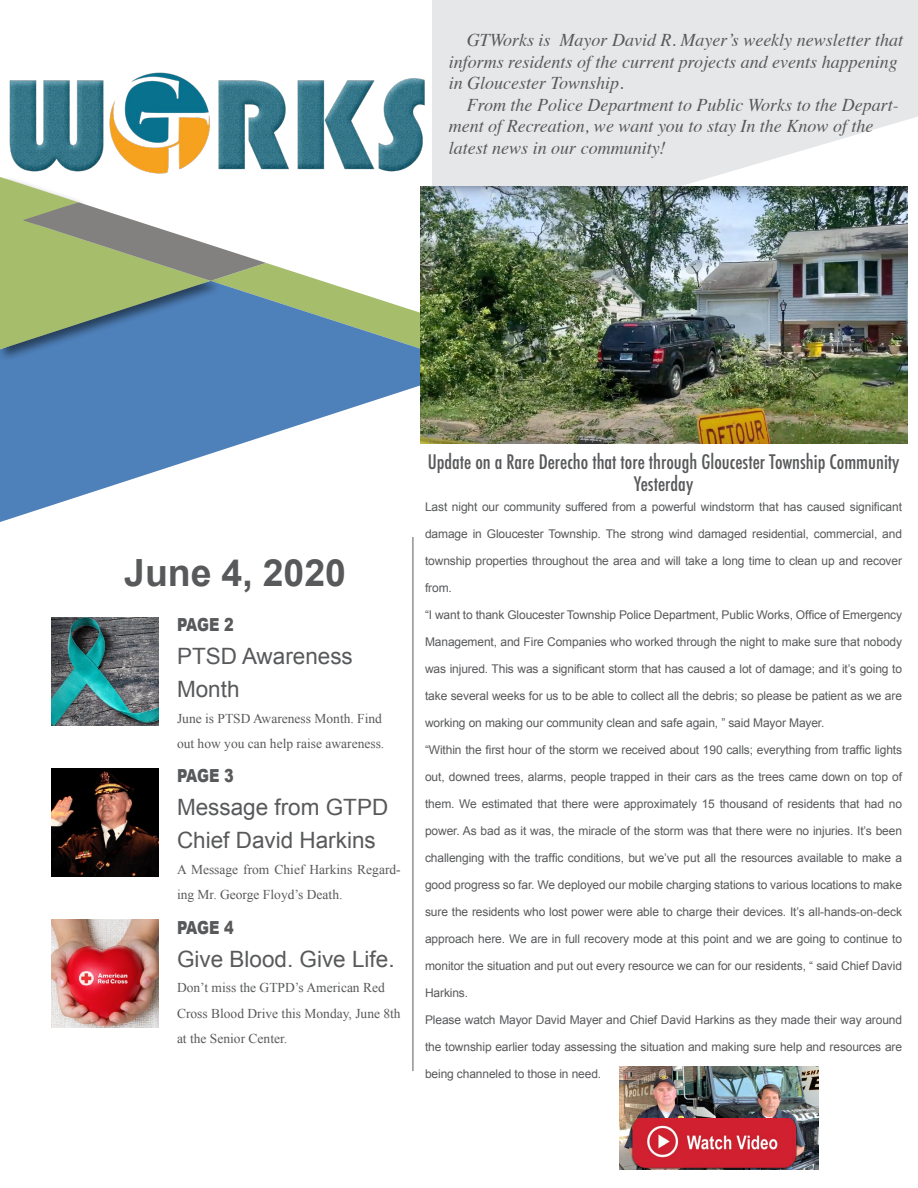
<style>
.page{position:relative;width:918px;height:1188px;background:#fff}
.page>*{position:absolute;margin:0;border:0;box-sizing:border-box;transform-origin:0 0}
.t1{font:700 37.5px "Arial";color:#58595b}
.t2{font:22.5px/33px "Arial";color:#58595b}
.t3{font:500 condensed 19.5px/22.5px "Futura";color:#58595b;text-align:center}
.t4{font:italic 18px/21.6px "Times";color:#58595b}
.t5{font:900 18px "Arial";letter-spacing:-.02em;color:#58595b;scale:.8 1}
.t6{font:13.5px/25.5px "Times New Roman";color:#58595b}
.t7{font:12px "Arial";letter-spacing:-.01em;color:#58595b}
</style>
<div class="page">
<svg style="left:0;top:367px;width:477px;height:155px;fill:#4e80b9"></svg>
<svg style="left:0;top:228px;width:420px;height:139px"></svg>
<svg style="left:441px;top:0;width:477px;height:259px;background:#e6e7e8"></svg>
<img style="left:51px;top:617px;width:108px;height:108px">
<img style="left:51px;top:768px;width:108px;height:108px">
<img style="left:51px;top:920px;width:108px;height:108px">
<img style="left:0;top:0;width:441px;height:228px">
<img style="left:620px;top:1066px;width:199px;height:104px">
<hr style="left:413px;top:537px;width:1px;height:534px;background:#58595b">
<img style="left:420px;top:187px;width:487px;height:256px">
<img style="left:631px;top:1118px;width:167px;height:52px">
<h3 class="t4" style="left:449px;top:28px;width:456px;text-indent:18px">GTWorks is Mayor David R. Mayer’s weekly newsletter that informs residents of the current projects and events happening in Gloucester Township.</h3>
<h3 class="t4" style="left:449px;top:93px;width:452px;text-indent:18px">From the Police Department to Public Works to the Depart&shy;ment of Recreation, we want you to stay In the Know of the latest news in our community!</h3>
<h1 class="t1" style="left:124px;top:548px;width:223px">June 4, 2020</h1>
<h3 class="t5" style="left:177px;top:612px;width:73px">PAGE 2</h3>
<h2 class="t2" style="left:177px;top:640px;width:177px">PTSD Awareness<br>Month</h2>
<p class="t6" style="left:177px;top:705px;width:209px">June is PTSD Awareness Month. Find out how you can help raise awareness.</p>
<h3 class="t5" style="left:177px;top:763px;width:73px">PAGE 3</h3>
<h2 class="t2" style="left:177px;top:791px;width:213px">Message from GTPD<br>Chief David Harkins</h2>
<p class="t6" style="left:177px;top:856px;width:225px">A Message from Chief Harkins Regard&shy;ing Mr. George Floyd’s Death.</p>
<h3 class="t5" style="left:177px;top:914px;width:73px">PAGE 4</h3>
<h2 class="t2" style="left:177px;top:942px;width:219px">Give Blood. Give Life.</h2>
<p class="t6" style="left:177px;top:975px;width:225px">Don’t miss the GTPD’s American Red<br>Cross Blood Drive this Monday, June 8th at the Senior Center.</p>
<h3 class="t3" style="left:428px;top:450px;width:473px">Update on a Rare Derecho that tore through Gloucester Township Community<br>Yesterday</h3>
<p class="t7" style="left:425px;top:499px;width:479px">Last night our community suffered from a powerful windstorm that has caused significant</p>
<p class="t7" style="left:425px;top:526px;width:479px">damage in Gloucester Township. The strong wind damaged residential, commercial, and</p>
<p class="t7" style="left:425px;top:553px;width:479px">township properties throughout the area and will take a long time to clean up and recover</p>
<p class="t7" style="left:425px;top:580px;width:28px">from.</p>
<p class="t7" style="left:425px;top:607px;width:479px">“I want to thank Gloucester Township Police Department, Public Works, Office of Emergency</p>
<p class="t7" style="left:425px;top:634px;width:479px">Management, and Fire Companies who worked through the night to make sure that nobody</p>
<p class="t7" style="left:425px;top:661px;width:479px">was injured. This was a significant storm that has caused a lot of damage; and it’s going to</p>
<p class="t7" style="left:425px;top:688px;width:479px">take several weeks for us to be able to collect all the debris; so please be patient as we are</p>
<p class="t7" style="left:425px;top:715px;width:401px">working on making our community clean and safe again, ” said Mayor Mayer.</p>
<p class="t7" style="left:425px;top:742px;width:479px">“Within the first hour of the storm we received about 190 calls; everything from traffic lights</p>
<p class="t7" style="left:425px;top:769px;width:479px">out, downed trees, alarms, people trapped in their cars as the trees came down on top of</p>
<p class="t7" style="left:425px;top:796px;width:479px">them. We estimated that there were approximately 15 thousand of residents that had no</p>
<p class="t7" style="left:425px;top:823px;width:479px">power. As bad as it was, the miracle of the storm was that there were no injuries. It’s been</p>
<p class="t7" style="left:425px;top:850px;width:479px">challenging with the traffic conditions, but we’ve put all the resources available to make a</p>
<p class="t7" style="left:425px;top:877px;width:479px">good progress so far. We deployed our mobile charging stations to various locations to make</p>
<p class="t7" style="left:425px;top:904px;width:479px">sure the residents who lost power were able to charge their devices. It’s all-hands-on-deck</p>
<p class="t7" style="left:425px;top:931px;width:479px">approach here. We are in full recovery mode at this point and we are going to continue to</p>
<p class="t7" style="left:425px;top:958px;width:479px">monitor the situation and put out every resource we can for our residents, “ said Chief David</p>
<p class="t7" style="left:425px;top:985px;width:45px">Harkins.</p>
<p class="t7" style="left:425px;top:1012px;width:479px">Please watch Mayor David Mayer and Chief David Harkins as they made their way around</p>
<p class="t7" style="left:425px;top:1039px;width:479px">the township earlier today assessing the situation and making sure help and resources are</p>
<p class="t7" style="left:425px;top:1066px;width:178px">being channeled to those in need.</p>
</div>
